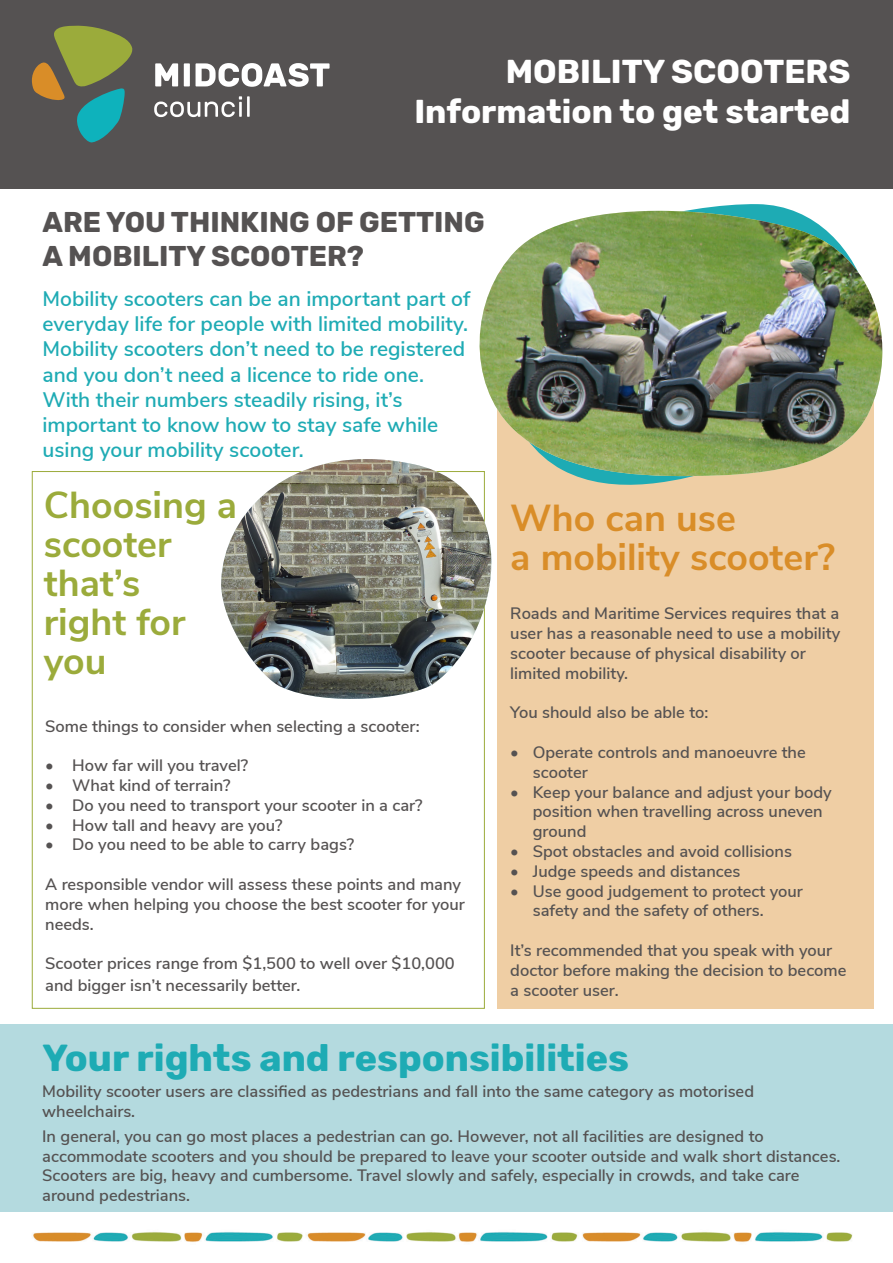
<style>
.page{position:relative;width:893px;height:1263px;background:#fff}
.page>*{position:absolute;margin:0;border:0;box-sizing:border-box;transform-origin:0 0}
.Paragraph{font:700 37.5px "Nunito Sans";color:#9bab3b}
.t1{font:700 37.5px "Rubik";color:#1eabb4}
.Paragraph-2{font:700 37.5px "Nunito Sans";color:#d98d28}
.t2{font:700 33px "Rubik";color:#fff}
.t3{font:700 28.5px/34.2px "Rubik";color:#555252}
.t4{font:600 21px/25.2px "Nunito Sans";color:#1eabb4}
.t5{font:600 16.5px/19.8px "Nunito Sans";color:#555252}
</style>
<div class="page">
<div style="left:0;top:1025px;width:893px;height:187px;background:#b4dadf"></div>
<div style="left:0;top:0;width:893px;height:188px;background:#555252"></div>
<svg style="left:155px;top:63px;width:23px;height:23px"></svg>
<svg style="left:184px;top:63px;width:6px;height:23px"></svg>
<svg style="left:196px;top:63px;width:134px;height:24px"></svg>
<svg style="left:154px;top:96px;width:96px;height:21px"></svg>
<svg style="left:32px;top:26px;width:101px;height:117px"></svg>
<div style="left:497px;top:389px;width:377px;height:620px;background:#efcea4"></div>
<img style="left:33px;top:1232px;width:820px;height:11px">
<svg style="left:455px;top:188px;width:438px;height:297px"></svg>
<img style="left:466px;top:211px;width:419px;height:266px">
<svg style="left:219px;top:440px;width:309px;height:268px"></svg>
<img style="left:221px;top:459px;width:272px;height:241px">
<p class="t2" style="left:506px;top:53px;width:346px">MOBILITY SCOOTERS</p>
<p class="t2" style="left:414px;top:92px;width:437px">Information to get started</p>
<p class="t3" style="left:43px;top:205px;width:444px">ARE YOU THINKING OF GETTING<br>A MOBILITY SCOOTER?</p>
<p class="t4" style="left:43px;top:285px;width:429px">Mobility scooters can be an important part of everyday life for people with limited mobility.<br>Mobility scooters don’t need to be registered and you don’t need a licence to ride one.</p>
<p class="t4" style="left:43px;top:386px;width:397px">With their numbers steadily rising, it’s important to know how to stay safe while using your mobility scooter.</p>
<p class="Paragraph" style="left:44px;top:478px;width:195px">Choosing a</p>
<p class="Paragraph" style="left:44px;top:517px;width:129px">scooter</p>
<p class="Paragraph" style="left:44px;top:556px;width:98px">that’s</p>
<p class="Paragraph" style="left:44px;top:595px;width:143px">right for</p>
<p class="Paragraph" style="left:44px;top:634px;width:64px">you</p>
<p class="t5" style="left:45px;top:715px;width:376px">Some things to consider when selecting a scooter:</p>
<p class="t5" style="left:45px;top:754px;width:204px">• How far will you travel?</p>
<p class="t5" style="left:45px;top:774px;width:187px">• What kind of terrain?</p>
<p class="t5" style="left:45px;top:794px;width:379px">• Do you need to transport your scooter in a car?</p>
<p class="t5" style="left:45px;top:814px;width:239px">• How tall and heavy are you?</p>
<p class="t5" style="left:45px;top:834px;width:310px">• Do you need to be able to carry bags?</p>
<p class="t5" style="left:45px;top:873px;width:421px">A responsible vendor will assess these points and many more when helping you choose the best scooter for your needs.</p>
<p class="t5" style="left:45px;top:952px;width:411px;line-height:21.6px">Scooter prices range from $1,500 to well over $10,000 and bigger isn’t necessarily better.</p>
<p class="Paragraph-2" style="left:510px;top:490px;width:227px">Who can use</p>
<p class="Paragraph-2" style="left:510px;top:529px;width:326px">a mobility scooter?</p>
<p class="t5" style="left:510px;top:603px;width:332px">Roads and Maritime Services requires that a user has a reasonable need to use a mobility scooter because of physical disability or limited mobility.</p>
<p class="t5" style="left:510px;top:702px;width:200px">You should also be able to:</p>
<p class="t5" style="left:533px;top:741px;width:275px;text-indent:-23px">• Operate controls and manoeuvre the scooter</p>
<p class="t5" style="left:533px;top:781px;width:300px;text-indent:-23px">• Keep your balance and adjust your body position when travelling across uneven ground</p>
<p class="t5" style="left:510px;top:840px;width:283px">• Spot obstacles and avoid collisions</p>
<p class="t5" style="left:510px;top:860px;width:232px">• Judge speeds and distances</p>
<p class="t5" style="left:533px;top:880px;width:272px;text-indent:-23px">• Use good judgement to protect your safety and the safety of others.</p>
<p class="t5" style="left:510px;top:939px;width:338px">It’s recommended that you speak with your doctor before making the decision to become a scooter user.</p>
<p class="t1" style="left:43px;top:1035px;width:588px">Your rights and responsibilities</p>
<p class="t5" style="left:42px;top:1080px;width:713px">Mobility scooter users are classified as pedestrians and fall into the same category as motorised wheelchairs.</p>
<p class="t5" style="left:42px;top:1125px;width:800px">In general, you can go most places a pedestrian can go. However, not all facilities are designed to accommodate scooters and you should be prepared to leave your scooter outside and walk short distances.<br>Scooters are big, heavy and cumbersome. Travel slowly and safely, especially in crowds, and take care around pedestrians.</p>
</div>
